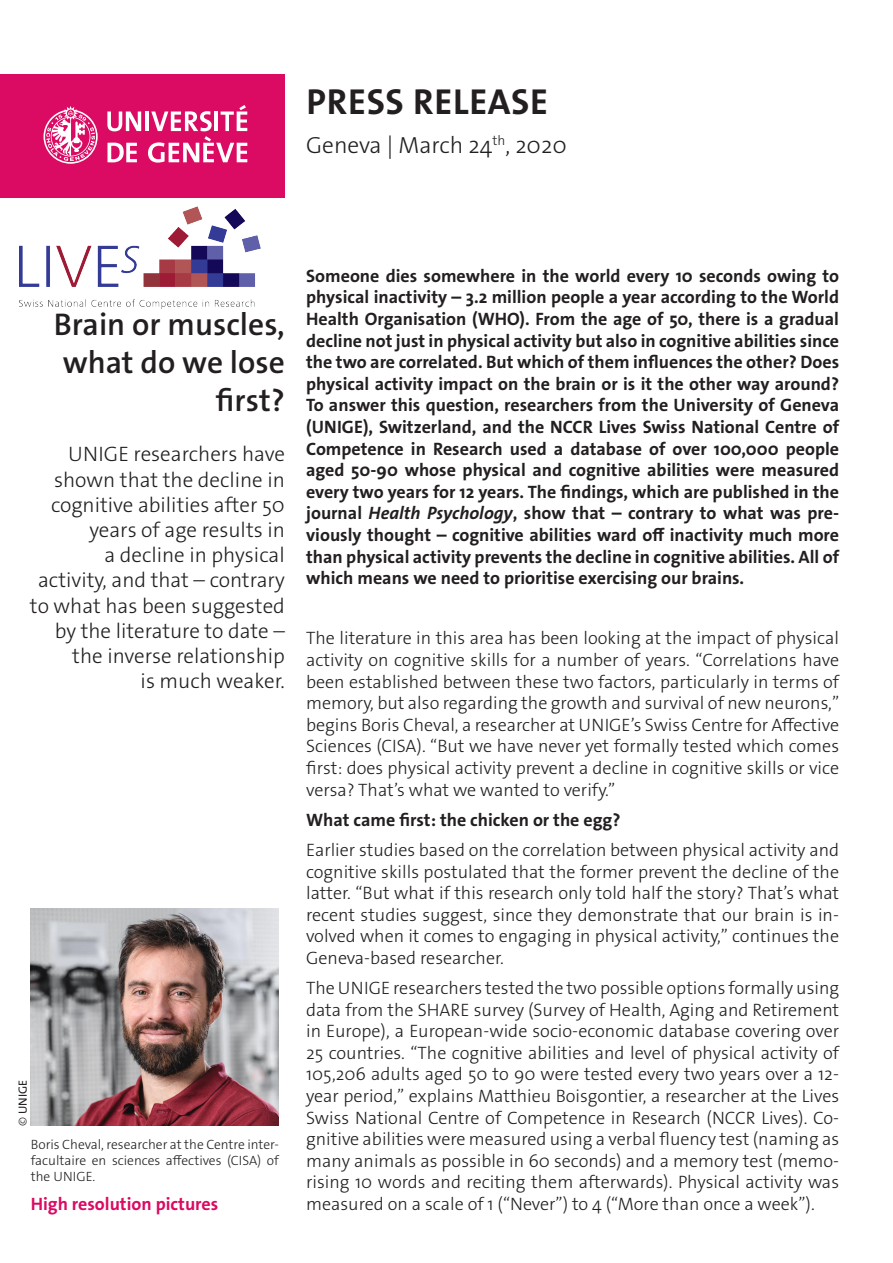
<style>
.page{position:relative;width:893px;height:1263px;background:#fff}
.page>*{position:absolute;margin:0;border:0;box-sizing:border-box;transform-origin:0 0}
._4__texte_courant{font:700 36.3px "The Sans Os F";letter-spacing:.02em;color:#231f20}
._1__grand_titre{font:600 31.5px/37.8px "The Sans Os F";color:#231f20;text-align:right}
._4__texte_courant-2{font:300 23.4px "The Sans Os F";color:#231f20}
._1__grand_titre-2{font:300 21px/25.2px "The Sans Os F";color:#231f20;text-align:right}
._4__texte_courant-3{font:300 18px/21.6px "The Sans Os F";color:#231f20;text-align:justify}
._4__texte_courant-4{font:700 18px/21.6px "The Sans Os F";color:#231f20;text-align:justify}
.t1{font:700 18px "The Sans Os F";color:#db0a62}
.t2{font:300 13.5px/16.2px "The Sans Os F";color:#231f20;text-align:justify}
.t3{font:12px "The Sans Os F";letter-spacing:.01em;color:#231f20}
.s1{font-weight:300}
.s2{font-style:italic}
</style>
<div class="page">
<div style="left:0;top:74px;width:285px;height:124px;background:#db0a62"></div>
<svg style="left:44px;top:106px;width:54px;height:58px"></svg>
<svg style="left:107px;top:111px;width:34px;height:20px"></svg>
<hr style="left:145px;top:111px;width:4px;height:20px;background:#fff">
<svg style="left:107px;top:143px;width:30px;height:19px"></svg>
<svg style="left:148px;top:105px;width:99px;height:58px"></svg>
<img style="left:20px;top:206px;width:241px;height:102px">
<img style="left:31px;top:909px;width:248px;height:217px">
<p class="_4__texte_courant" style="left:306px;top:78px;width:243px">PRESS RELEASE</p>
<p class="_4__texte_courant-2" style="left:306px;top:130px;width:262px">Geneva | March 24<sup>th</sup>, 2020</p>
<p class="_1__grand_titre" style="left:54px;top:306px;width:232px">Brain or muscles, what do we lose first?</p>
<p class="_1__grand_titre-2" style="left:30px;top:442px;width:256px">UNIGE researchers have shown that the decline in cognitive abilities after 50 years of age results in<br>a decline in physical<br>activity, and that – contrary to what has been suggested by the literature to date – the inverse relationship<br>is much weaker.</p>
<p class="t3" style="left:15px;top:1126px;width:48px;rotate:-90deg"><span class="s1">©</span> UNIGE</p>
<p class="t2" style="left:31px;top:1136px;width:250px">Boris Cheval, researcher at the Centre inter&shy;facultaire en sciences affectives (CISA) of the UNIGE.</p>
<p class="t1" style="left:31px;top:1192px;width:189px">High resolution pictures</p>
<p class="_4__texte_courant-4" style="left:306px;top:265px;width:534px">Someone dies somewhere in the world every 10 seconds owing to physical inactivity – 3.2 million people a year according to the World Health Organisation (WHO). From the age of 50, there is a gradual decline not just in physical activity but also in cognitive abilities since the two are correlated. But which of them influences the other? Does physical activity impact on the brain or is it the other way around?<br>To answer this question, researchers from the University of Geneva (UNIGE), Switzerland, and the NCCR Lives Swiss National Centre of Competence in Research used a database of over 100,000 people aged 50-90 whose physical and cognitive abilities were measured every two years for 12 years. The findings, which are published in the journal <span class="s2">Health Psychology</span>, show that – contrary to what was pre&shy;viously thought – cognitive abilities ward off inactivity much more than physical activity prevents the decline in cognitive abilities. All of which means we need to prioritise exercising our brains.</p>
<p class="_4__texte_courant-3" style="left:306px;top:628px;width:534px">The literature in this area has been looking at the impact of physical activity on cognitive skills for a number of years. “Correlations have been established between these two factors, particularly in terms of memory, but also regarding the growth and survival of new neurons,” begins Boris Cheval, a researcher at UNIGE’s Swiss Centre for Affective Sciences (CISA). “But we have never yet formally tested which comes first: does physical activity prevent a decline in cognitive skills or vice versa? That’s what we wanted to verify.”</p>
<p class="_4__texte_courant-4" style="left:306px;top:809px;width:316px">What came first: the chicken or the egg?</p>
<p class="_4__texte_courant-3" style="left:306px;top:839px;width:534px">Earlier studies based on the correlation between physical activity and cognitive skills postulated that the former prevent the decline of the latter. “But what if this research only told half the story? That’s what recent studies suggest, since they demonstrate that our brain is in&shy;volved when it comes to engaging in physical activity,” continues the Geneva-based researcher.</p>
<p class="_4__texte_courant-3" style="left:306px;top:977px;width:534px">The UNIGE researchers tested the two possible options formally using data from the SHARE survey (Survey of Health, Aging and Retirement in Europe), a European-wide socio-economic database covering over 25 countries. “The cognitive abilities and level of physical activity of 105,206 adults aged 50 to 90 were tested every two years over a 12- year period,” explains Matthieu Boisgontier, a researcher at the Lives Swiss National Centre of Competence in Research (NCCR Lives). Co&shy;gnitive abilities were measured using a verbal fluency test (naming as many animals as possible in 60 seconds) and a memory test (memo&shy;rising 10 words and reciting them afterwards). Physical activity was measured on a scale of 1 (“Never”) to 4 (“More than once a week”).</p>
</div>
